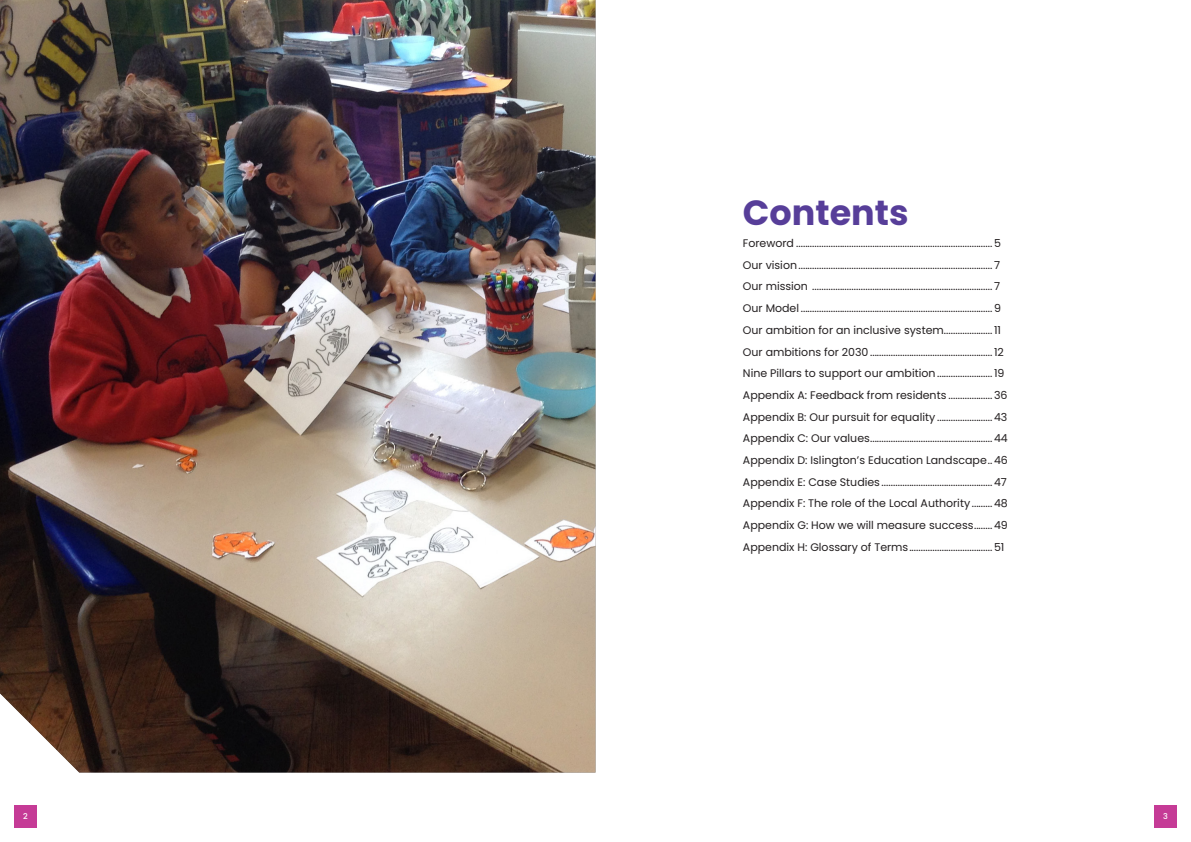
<style>
.page{position:relative;width:1191px;height:842px;background:#fff}
.page>*{position:absolute;margin:0;border:0;box-sizing:border-box;transform-origin:0 0}
.Header_1{font:700 35px "Poppins";color:#573e99}
.t1{font:11px "Poppins";color:#231f20}
.t2{font:500 8px "Poppins";color:#fff}
</style>
<div class="page">
<div style="left:1154px;top:805px;width:22px;height:23px;background:#c53b96"></div>
<div style="left:14px;top:805px;width:23px;height:23px;background:#c53b96"></div>
<img style="left:0;top:0;width:595px;height:772px">
<h1 class="Header_1" style="left:743px;top:193px;width:167px">Contents</h1>
<p class="t1" style="left:743px;top:237px;width:259px">Foreword .....................................................................................5</p>
<p class="t1" style="left:743px;top:258px;width:259px">Our vision....................................................................................7</p>
<p class="t1" style="left:743px;top:280px;width:259px">Our mission ..............................................................................7</p>
<p class="t1" style="left:743px;top:302px;width:259px">Our Model ...................................................................................9</p>
<p class="t1" style="left:743px;top:324px;width:260px">Our ambition for an inclusive system.....................11</p>
<p class="t1" style="left:743px;top:345px;width:262px">Our ambitions for 2030.....................................................12</p>
<p class="t1" style="left:743px;top:367px;width:263px">Nine Pillars to support our ambition........................19</p>
<p class="t1" style="left:743px;top:389px;width:266px">Appendix A: Feedback from residents ...................36</p>
<p class="t1" style="left:743px;top:410px;width:266px">Appendix B: Our pursuit for equality ........................43</p>
<p class="t1" style="left:743px;top:432px;width:266px">Appendix C: Our values.....................................................44</p>
<p class="t1" style="left:743px;top:454px;width:266px">Appendix D: Islington’s Education Landscape..46</p>
<p class="t1" style="left:743px;top:475px;width:265px">Appendix E: Case Studies ................................................47</p>
<p class="t1" style="left:743px;top:497px;width:266px">Appendix F: The role of the Local Authority.........48</p>
<p class="t1" style="left:743px;top:519px;width:266px">Appendix G: How we will measure success........49</p>
<p class="t1" style="left:743px;top:541px;width:263px">Appendix H: Glossary of Terms....................................51</p>
<p class="t2" style="left:23px;top:811px;width:6px">2</p>
<p class="t2" style="left:1163px;top:811px;width:6px">3</p>
</div>
